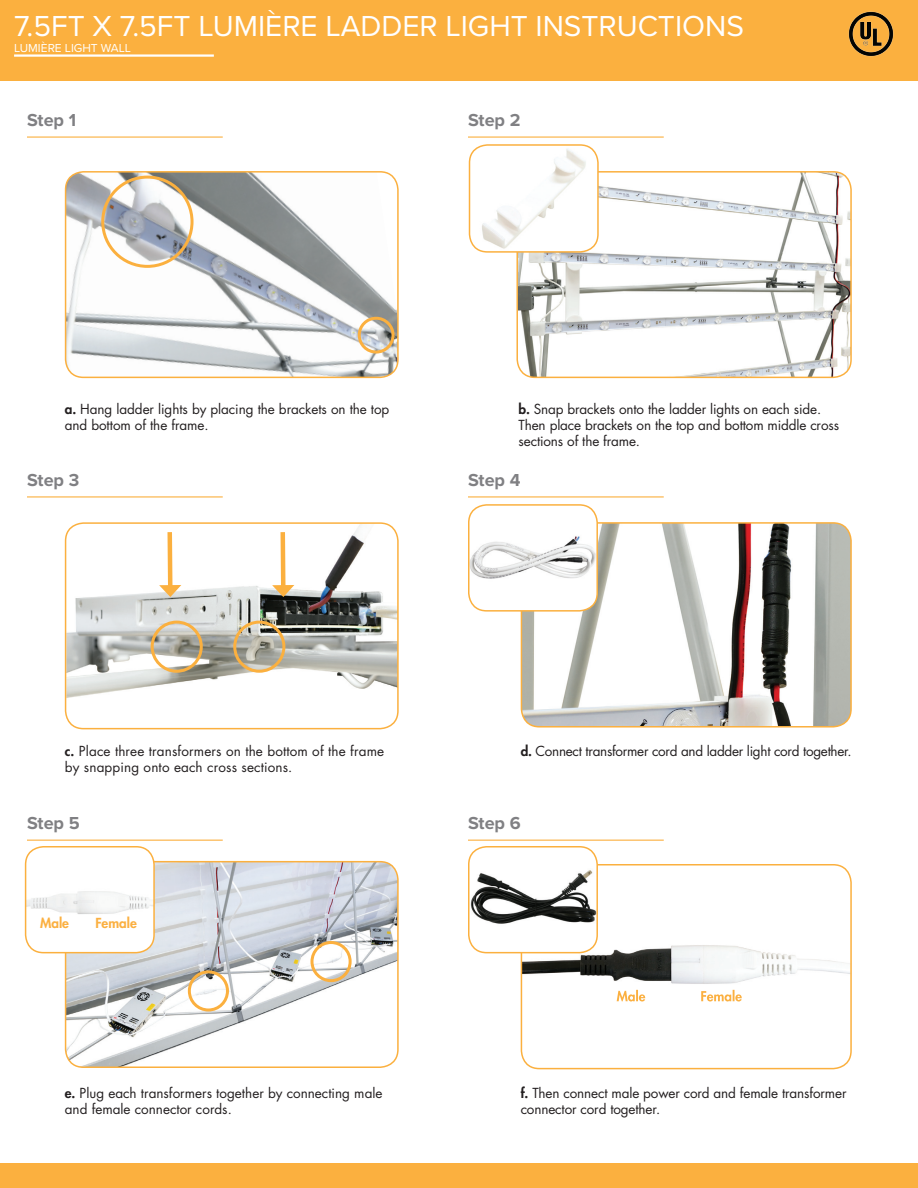
<style>
.page{position:relative;width:918px;height:1188px;background:#fff}
.page>*{position:absolute;margin:0;border:0;box-sizing:border-box;transform-origin:0 0}
.Category_Sub_Title_2{font:30px "Proxima Nova";color:#fff}
.t1{font:700 18px "Proxima Nova";color:#808083}
.t2{font:13.5px/16.2px "Futura Std";letter-spacing:-.01em;color:#231f20}
.t3{font:13.5px/16.2px "Futura Std";letter-spacing:.01em;color:#231f20}
.t4{font:800 13.5px "Futura Std";color:#fbb041}
.top_page_name_regula{font:12px "Proxima Nova";color:#fff}
.s1{font-weight:800}
</style>
<div class="page">
<img style="left:66px;top:525px;width:332px;height:204px">
<div style="left:65px;top:522px;width:334px;height:207px;border:2px solid #fbb03f;border-radius:18px"></div>
<img style="left:66px;top:862px;width:332px;height:205px">
<div style="left:65px;top:861px;width:334px;height:207px;border:2px solid #fbb03f;border-radius:18px"></div>
<img style="left:66px;top:172px;width:332px;height:205px">
<div style="left:65px;top:171px;width:334px;height:207px;border:2px solid #fbb03f;border-radius:18px"></div>
<img style="left:519px;top:172px;width:332px;height:205px">
<div style="left:516px;top:171px;width:336px;height:207px;border:2px solid #fbb03f;border-radius:18px"></div>
<svg style="left:159px;top:528px;width:22px;height:69px"></svg>
<svg style="left:272px;top:528px;width:22px;height:69px"></svg>
<img style="left:521px;top:523px;width:330px;height:204px">
<div style="left:521px;top:522px;width:331px;height:206px;border:2px solid #fbb03f;border-radius:18px"></div>
<img style="left:521px;top:865px;width:330px;height:204px">
<div style="left:521px;top:864px;width:331px;height:205px;border:2px solid #fbb03f;border-radius:18px"></div>
<hr style="left:27px;top:136px;width:196px;height:2px;background:#fbb03f">
<hr style="left:27px;top:496px;width:196px;height:2px;background:#fbb03f">
<hr style="left:27px;top:840px;width:196px;height:1px;background:#fbb03f">
<hr style="left:468px;top:496px;width:196px;height:2px;background:#fbb03f">
<hr style="left:468px;top:840px;width:196px;height:1px;background:#fbb03f">
<hr style="left:468px;top:136px;width:196px;height:2px;background:#fbb03f">
<div style="left:233px;top:621px;width:52px;height:52px;border:3px solid #fbb03f;border-radius:50%"></div>
<div style="left:188px;top:970px;width:41px;height:42px;border:3px solid #fbb03f;border-radius:50%"></div>
<div style="left:311px;top:941px;width:41px;height:41px;border:3px solid #fbb03f;border-radius:50%"></div>
<div style="left:151px;top:621px;width:52px;height:52px;border:3px solid #fbb03f;border-radius:50%"></div>
<div style="left:101px;top:176px;width:93px;height:92px;border:3px solid #fbb03f;border-radius:50%"></div>
<div style="left:358px;top:317px;width:37px;height:37px;border:3px solid #fbb03f;border-radius:50%"></div>
<div style="left:470px;top:145px;width:128px;height:107px;background:#fff;border-radius:18px"></div>
<img style="left:475px;top:145px;width:118px;height:107px">
<div style="left:469px;top:144px;width:130px;height:109px;border:2px solid #fbb03f;border-radius:18px"></div>
<img style="left:469px;top:505px;width:128px;height:106px">
<div style="left:468px;top:504px;width:130px;height:108px;border:2px solid #fbb03f;border-radius:18px"></div>
<img style="left:469px;top:847px;width:128px;height:106px">
<div style="left:468px;top:846px;width:130px;height:107px;border:2px solid #fbb03f;border-radius:18px"></div>
<img style="left:26px;top:847px;width:128px;height:106px">
<div style="left:25px;top:846px;width:130px;height:107px;border:2px solid #fbb03f;border-radius:18px"></div>
<div style="left:0;top:0;width:918px;height:81px;background:#fbb03f"></div>
<hr style="left:14px;top:54px;width:200px;height:3px;background:#fff">
<img style="left:848px;top:11px;width:46px;height:46px">
<div style="left:0;top:1164px;width:918px;height:24px;background:#fbb03f"></div>
<svg style="left:701px;top:990px;width:41px;height:11px"></svg>
<svg style="left:617px;top:990px;width:28px;height:11px"></svg>
<p class="Category_Sub_Title_2" style="left:14px;top:8px;width:731px">7.5FT X 7.5FT LUMIÈRE LADDER LIGHT INSTRUCTIONS</p>
<p class="top_page_name_regula" style="left:14px;top:40px;width:119px">LUMIÈRE LIGHT WALL</p>
<p class="t1" style="left:27px;top:109px;width:51px">Step 1</p>
<p class="t1" style="left:468px;top:109px;width:54px">Step 2</p>
<p class="t2" style="left:65px;top:401px;width:326px"><span class="s1">a.</span> Hang ladder lights by placing the brackets on the top and bottom of the frame.</p>
<p class="t2" style="left:519px;top:401px;width:322px"><span class="s1">b.</span> Snap brackets onto the ladder lights on each side.<br>Then place brackets on the top and bottom middle cross sections of the frame.</p>
<p class="t1" style="left:27px;top:469px;width:54px">Step 3</p>
<p class="t1" style="left:468px;top:469px;width:54px">Step 4</p>
<p class="t3" style="left:65px;top:743px;width:321px"><span class="s1">c.</span> Place three transformers on the bottom of the frame by snapping onto each cross sections.</p>
<p class="t2" style="left:521px;top:743px;width:333px"><span class="s1">d.</span> Connect transformer cord and ladder light cord together.</p>
<p class="t1" style="left:27px;top:812px;width:54px">Step 5</p>
<p class="t1" style="left:468px;top:812px;width:54px">Step 6</p>
<p class="t4" style="left:40px;top:914px;width:30px">Male</p>
<p class="t4" style="left:95px;top:914px;width:43px">Female</p>
<p class="t2" style="left:65px;top:1085px;width:319px"><span class="s1">e.</span> Plug each transformers together by connecting male and female connector cords.</p>
<p class="t2" style="left:521px;top:1085px;width:327px"><span class="s1">f.</span> Then connect male power cord and female transformer connector cord together.</p>
</div>
